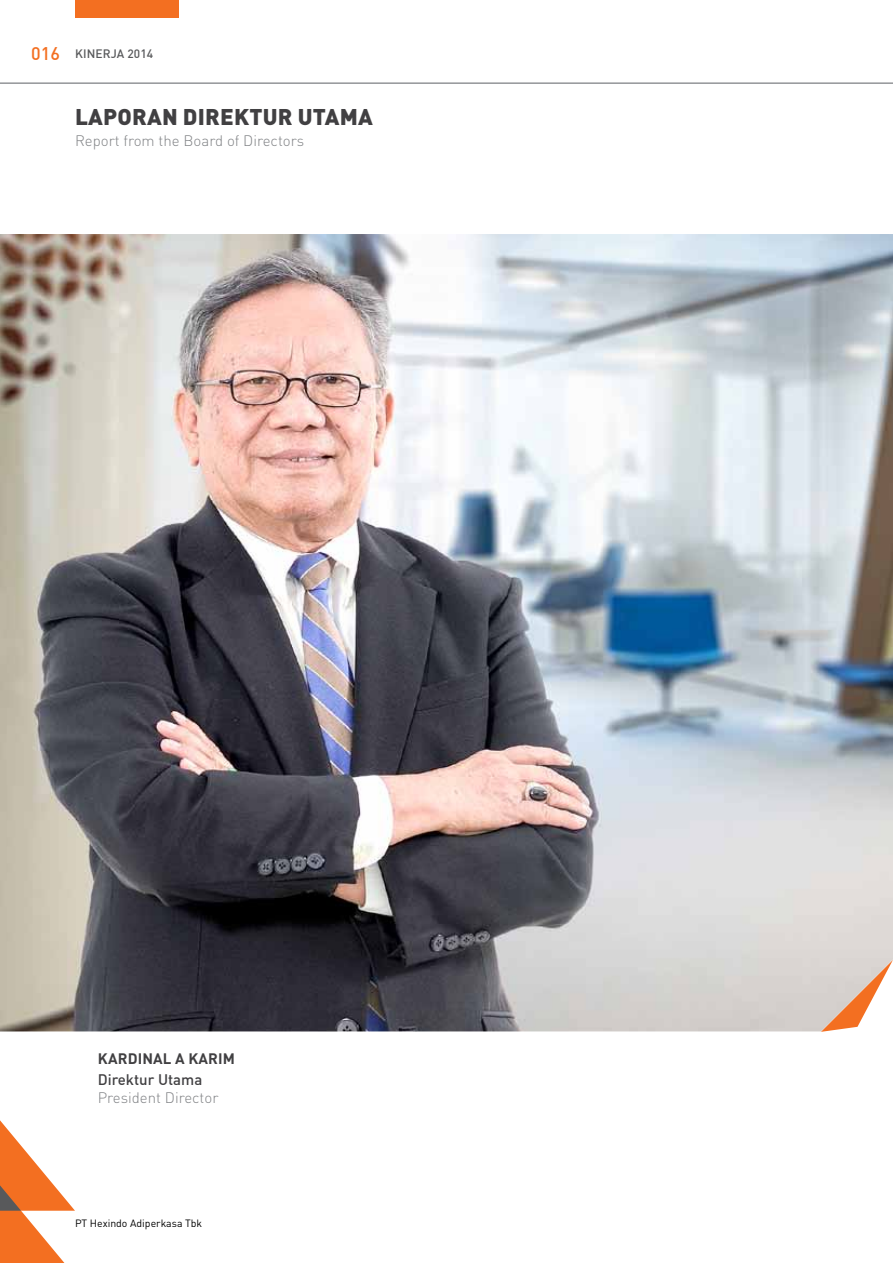
<style>
.page{position:relative;width:893px;height:1263px;background:#fff}
.page>*{position:absolute;margin:0;border:0;box-sizing:border-box;transform-origin:0 0}
.t1{font:900 22.5px "DIN Pro";color:#414042}
.t2{font:300 15px "DIN Pro";color:#808285}
.t3{font:700 15px "DIN Pro";color:#414042}
.t4{font:500 15px "DIN";color:#414042}
.t5{font:500 12px "DIN";letter-spacing:.01em;color:#58595b}
.t6{font:10.5px "DIN";color:#000}
.s1{font-size:18px;color:#f36f21}
</style>
<div class="page">
<svg style="left:0;top:1120px;width:75px;height:143px"></svg>
<hr style="left:0;top:82px;width:893px;height:2px;background:#939598">
<div style="left:75px;top:0;width:103px;height:17px;background:#f36f21"></div>
<img style="left:0;top:234px;width:893px;height:797px">
<svg style="left:821px;top:960px;width:72px;height:72px"></svg>
<p class="t5" style="left:31px;top:46px;width:124px"><span class="s1">016</span> KINERJA 2014</p>
<h1 class="t1" style="left:75px;top:102px;width:29px">LAPORAN</h1>
<h1 class="t1" style="left:183px;top:102px;width:30px">DIREKTUR</h1>
<h1 class="t1" style="left:298px;top:102px;width:31px">UTAMA</h1>
<p class="t2" style="left:75px;top:131px;width:231px">Report from the Board of Directors</p>
<p class="t3" style="left:98px;top:1048px;width:21px">KARDINAL</p>
<p class="t3" style="left:175px;top:1048px;width:34px">A KARIM</p>
<p class="t4" style="left:98px;top:1070px;width:106px">Direktur Utama</p>
<p class="t2" style="left:98px;top:1087px;width:122px">President Director</p>
<p class="t6" style="left:75px;top:1217px;width:129px">PT Hexindo Adiperkasa Tbk</p>
</div>
